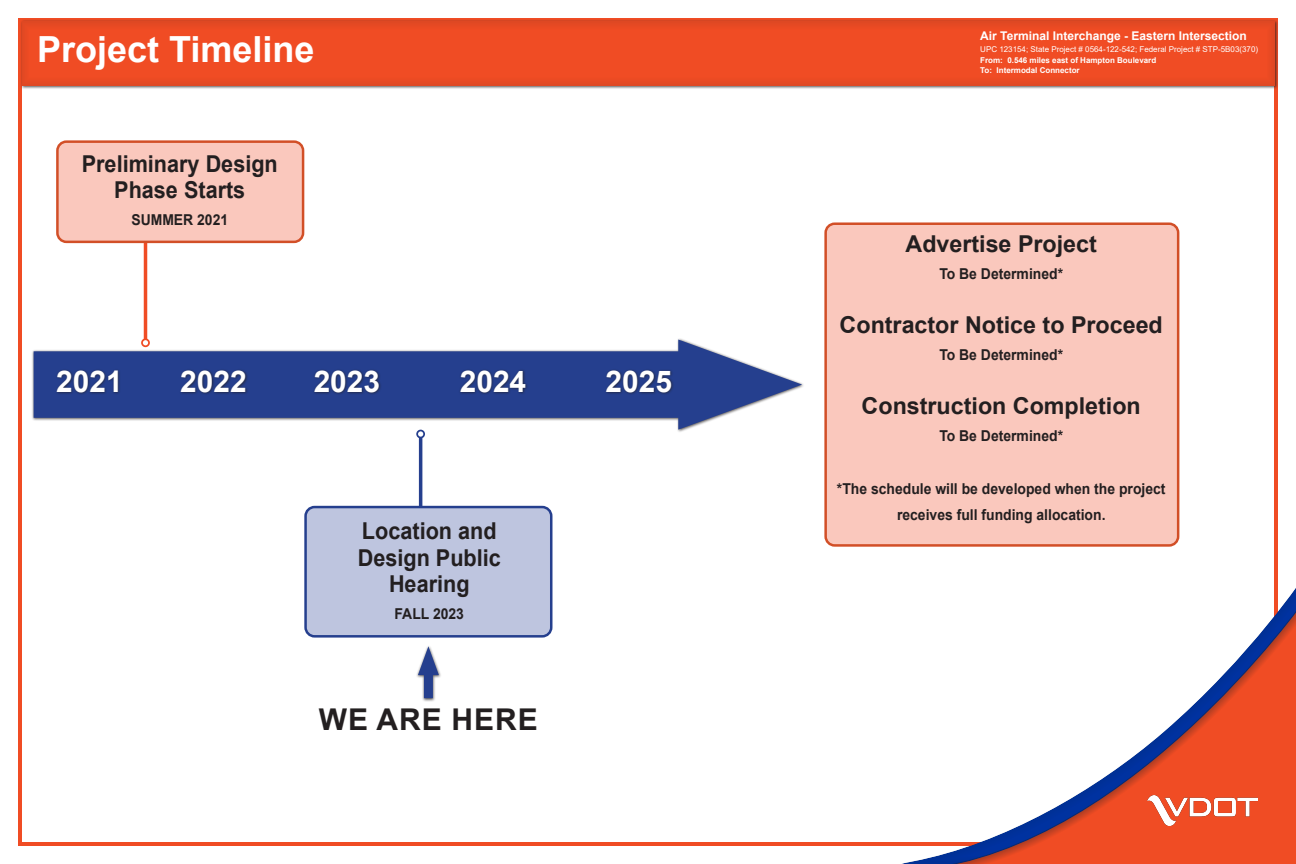
<style>
.page{position:relative;width:1296px;height:864px;background:#fff}
.page>*{position:absolute;margin:0;border:0;box-sizing:border-box;transform-origin:0 0}
.t1{font:700 36px "Arial";color:#fff}
.t2{font:700 30px "Arial";letter-spacing:.035em;color:#231f20}
.t3{font:700 29.9px "Arial";color:#fff}
.t4{font:700 23.25px "Arial";color:#231f20}
.t5{font:700 23.25px/26.5px "Arial";color:#231f20;text-align:center;scale:.93 1}
.Footnote{font:700 15px/26.5px "Arial";color:#231f20;text-align:center;scale:.93 1}
.t6{font:700 12px "Arial";color:#fff}
.t7{font:8px/11px "Arial";color:#fff}
.t8{font:700 8px "Arial";color:#fff}
.s1{font-weight:700}
</style>
<div class="page">
<div style="left:20px;top:19px;width:1259px;height:70px;background:#231f20;opacity:.75"></div>
<div style="left:21px;top:20px;width:1253px;height:66px;background:#231f20;opacity:.2"></div>
<div style="left:879px;top:597px;width:417px;height:267px;background:#231f20;opacity:.75"></div>
<img style="left:1148px;top:795px;width:109px;height:31px">
<hr style="left:144px;top:221px;width:3px;height:118px;background:#f04c24">
<div style="left:57px;top:142px;width:246px;height:100px;background:#fac8bd;border-radius:9px"></div>
<div style="left:56px;top:140px;width:248px;height:103px;border:2px solid #d24f27;border-radius:9px"></div>
<div style="left:416px;top:645px;width:26px;height:57px;background:#231f20;opacity:.75"></div>
<div style="left:424px;top:665px;width:9px;height:33px;background:#253f8e"></div>
<svg style="left:418px;top:646px;width:21px;height:29px"></svg>
<hr style="left:419px;top:438px;width:3px;height:118px;background:#253f8e">
<div style="left:416px;top:430px;width:9px;height:8px;border:2px solid #253f8e;border-radius:50%"></div>
<div style="left:306px;top:507px;width:245px;height:129px;background:#bec5df;border-radius:9px"></div>
<div style="left:304px;top:506px;width:248px;height:132px;border:2px solid #253f8e;border-radius:9px"></div>
<div style="left:826px;top:224px;width:352px;height:321px;background:#fac8bd;border-radius:9px"></div>
<div style="left:824px;top:222px;width:355px;height:325px;border:2px solid #d24f27;border-radius:9px"></div>
<div style="left:31px;top:338px;width:774px;height:95px;background:#231f20;opacity:.75"></div>
<div style="left:34px;top:351px;width:669px;height:67px;background:#253f8e"></div>
<svg style="left:678px;top:340px;width:124px;height:90px"></svg>
<div style="left:55px;top:368px;width:66px;height:28px;background:#231f20;opacity:.75"></div>
<div style="left:313px;top:368px;width:69px;height:28px;background:#231f20;opacity:.75"></div>
<div style="left:459px;top:368px;width:70px;height:28px;background:#231f20;opacity:.75"></div>
<div style="left:179px;top:368px;width:70px;height:28px;background:#231f20;opacity:.75"></div>
<div style="left:604px;top:368px;width:70px;height:28px;background:#231f20;opacity:.75"></div>
<h1 class="t1" style="left:37px;top:24px;width:279px">Project Timeline</h1>
<p class="t6" style="left:980px;top:27px;width:268px">Air Terminal Interchange - Eastern Intersection</p>
<p class="t7" style="left:980px;top:44px;width:279px">UPC 123154; State Project # 0564-122-542; Federal Project # STP-5B03(370)<br><span class="s1">From: 0.546 miles east of Hampton Boulevard</span></p>
<p class="t8" style="left:980px;top:64px;width:101px">To: Intermodal Connector</p>
<p class="t5" style="left:82px;top:151px;width:212px">Preliminary Design<br>Phase Starts</p>
<p class="Footnote" style="left:131px;top:206px;width:106px">SUMMER 2021</p>
<p class="t3" style="left:56px;top:360px;width:68px">2021</p>
<p class="t3" style="left:180px;top:360px;width:68px">2022</p>
<p class="t3" style="left:314px;top:360px;width:68px">2023</p>
<p class="t3" style="left:460px;top:360px;width:68px">2024</p>
<p class="t3" style="left:606px;top:360px;width:68px">2025</p>
<p class="t5" style="left:358px;top:518px;width:155px">Location and<br>Design Public<br>Hearing</p>
<p class="Footnote" style="left:395px;top:600px;width:76px">FALL 2023</p>
<p class="t2" style="left:319px;top:698px;width:220px">WE ARE HERE</p>
<p class="t4" style="left:906px;top:228px;width:193px">Advertise Project</p>
<p class="Footnote" style="left:939px;top:261px;width:135px">To Be Determined*</p>
<p class="t4" style="left:840px;top:309px;width:325px">Contractor Notice to Proceed</p>
<p class="Footnote" style="left:939px;top:341px;width:135px">To Be Determined*</p>
<p class="t4" style="left:862px;top:390px;width:281px">Construction Completion</p>
<p class="Footnote" style="left:939px;top:422px;width:135px">To Be Determined*</p>
<p class="Footnote" style="left:837px;top:475px;width:355px">*The schedule will be developed when the project receives full funding allocation.</p>
</div>
